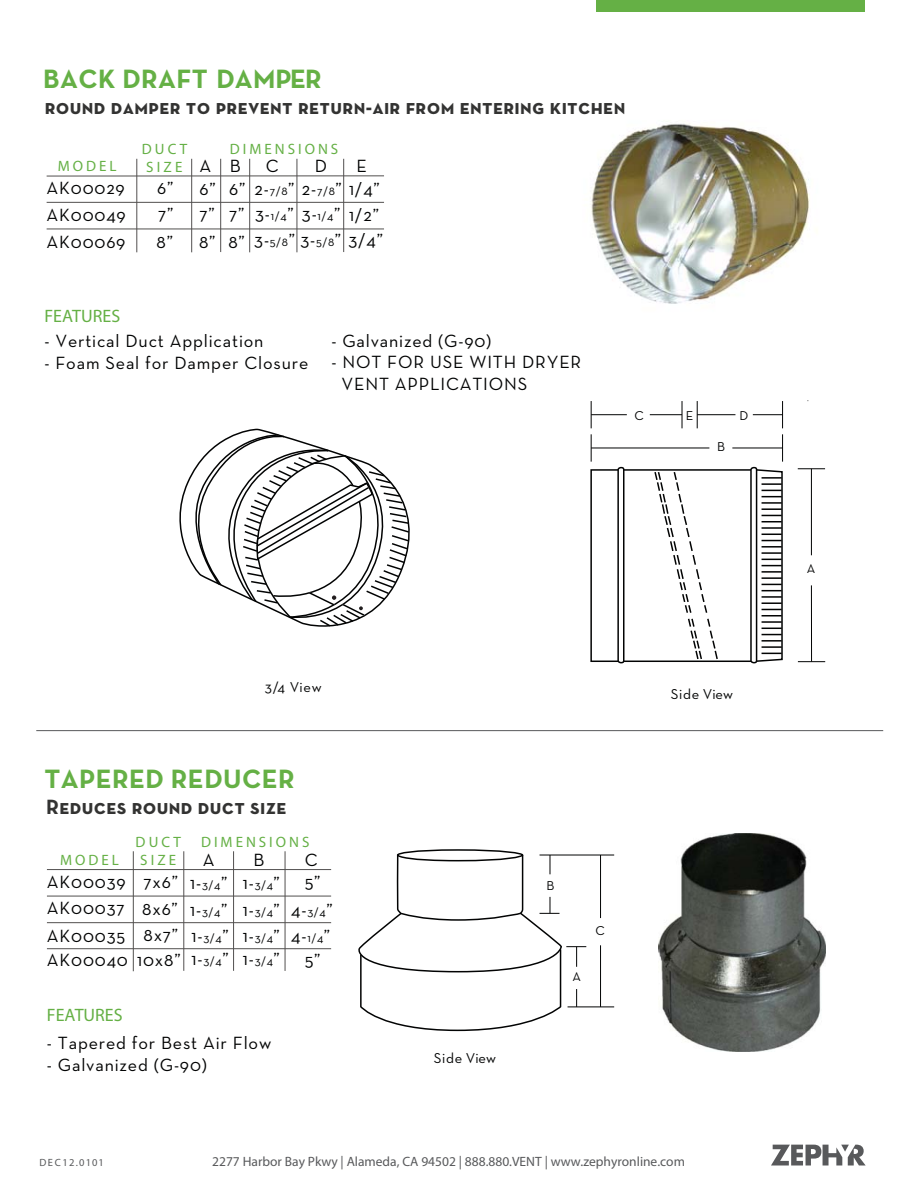
<style>
.page{position:relative;width:918px;height:1188px;background:#fff}
.page>*{position:absolute;margin:0;border:0;box-sizing:border-box;transform-origin:0 0}
.t1{font:27px "Neutra Text Bold SC";letter-spacing:.015em;color:#65b045}
.t2{font:21px "Neutra Text Bold SC";letter-spacing:.015em;color:#333332}
.t3{font:18px/27px "Neutra Text";letter-spacing:.045em;color:#020303}
.t4{font:600 18px "Sentinel";color:#65b045}
.t5{font:15px/18px "Sentinel";letter-spacing:.2em;color:#65b045;text-align:center}
.t6{font:14.55px "Neutra Text";letter-spacing:.025em;color:#020303}
.t7{font:14.55px "Neutra Text";letter-spacing:.045em;color:#020303}
.t8{font:13.5px "Sentinel";color:#58595b}
.t9{font:13.05px "Neutra Text";color:#020303}
.t10{font:10.5px "Sentinel";letter-spacing:.125em;color:#58595b}
.s1{font-size:12px}
</style>
<div class="page">
<svg style="left:771px;top:1145px;width:94px;height:21px"></svg>
<div style="left:596px;top:0;width:269px;height:11px;background:#65b045"></div>
<hr style="left:191px;top:159px;width:1px;height:93px;background:#52504f">
<hr style="left:47px;top:175px;width:337px;height:1px;background:#52504f">
<hr style="left:47px;top:202px;width:337px;height:1px;background:#52504f">
<hr style="left:47px;top:229px;width:337px;height:1px;background:#52504f">
<hr style="left:220px;top:159px;width:1px;height:93px;background:#52504f">
<hr style="left:249px;top:159px;width:1px;height:93px;background:#52504f">
<hr style="left:297px;top:159px;width:1px;height:93px;background:#52504f">
<hr style="left:343px;top:159px;width:1px;height:93px;background:#52504f">
<hr style="left:136px;top:159px;width:1px;height:93px;background:#52504f">
<svg style="left:179px;top:430px;width:231px;height:197px"></svg>
<svg style="left:798px;top:468px;width:27px;height:1px"></svg>
<svg style="left:798px;top:661px;width:27px;height:1px"></svg>
<hr style="left:811px;top:469px;width:1px;height:86px;background:#020303">
<hr style="left:811px;top:585px;width:1px;height:77px;background:#020303">
<svg style="left:590px;top:434px;width:194px;height:230px"></svg>
<hr style="left:732px;top:448px;width:51px;height:1px;background:#020303">
<hr style="left:591px;top:448px;width:118px;height:1px;background:#020303">
<svg style="left:782px;top:401px;width:1px;height:27px"></svg>
<svg style="left:591px;top:401px;width:1px;height:27px"></svg>
<hr style="left:753px;top:414px;width:30px;height:1px;background:#020303">
<svg style="left:682px;top:401px;width:1px;height:27px"></svg>
<hr style="left:650px;top:414px;width:32px;height:1px;background:#020303">
<hr style="left:591px;top:414px;width:36px;height:1px;background:#020303">
<svg style="left:697px;top:401px;width:1px;height:27px"></svg>
<hr style="left:697px;top:414px;width:38px;height:1px;background:#020303">
<hr style="left:36px;top:730px;width:847px;height:1px;background:#58595b">
<div style="left:397px;top:849px;width:126px;height:12px;border:2px solid #020303;border-radius:50%"></div>
<hr style="left:568px;top:1007px;width:46px;height:1px;background:#020303">
<hr style="left:540px;top:855px;width:74px;height:1px;background:#020303">
<hr style="left:600px;top:945px;width:1px;height:62px;background:#020303">
<hr style="left:600px;top:855px;width:1px;height:63px;background:#020303">
<svg style="left:358px;top:854px;width:228px;height:178px"></svg>
<hr style="left:183px;top:851px;width:1px;height:120px;background:#52504f">
<hr style="left:47px;top:869px;width:284px;height:1px;background:#52504f">
<hr style="left:47px;top:896px;width:284px;height:1px;background:#52504f">
<hr style="left:47px;top:922px;width:284px;height:1px;background:#52504f">
<hr style="left:233px;top:851px;width:1px;height:120px;background:#52504f">
<hr style="left:285px;top:851px;width:1px;height:120px;background:#52504f">
<hr style="left:47px;top:948px;width:284px;height:1px;background:#52504f">
<hr style="left:133px;top:851px;width:1px;height:120px;background:#52504f">
<img style="left:591px;top:123px;width:219px;height:181px">
<img style="left:659px;top:834px;width:166px;height:217px">
<h1 class="t1" style="left:43px;top:63px;width:280px">BACK DRAFT DAMPER</h1>
<p class="t2" style="left:45px;top:94px;width:582px">round damper to prevent return-air from entering kitchen</p>
<p class="t5" style="left:58px;top:157px;width:60px">MODEL</p>
<p class="t3" style="left:47px;top:175px;width:81px;text-align:justify">AK00029<br>AK00049<br>AK00069</p>
<p class="t5" style="left:142px;top:140px;width:47px">DUCT<br>SIZE</p>
<p class="t5" style="left:230px;top:140px;width:110px">DIMENSIONS</p>
<p class="t3" style="left:199px;top:152px;width:43px">A B</p>
<p class="t3" style="left:266px;top:152px;width:15px">C</p>
<p class="t3" style="left:315px;top:152px;width:14px">D</p>
<p class="t3" style="left:356px;top:152px;width:12px">E</p>
<p class="t3" style="left:157px;top:175px;width:18px;line-height:25.7px">6”<br>7”</p>
<p class="t3" style="left:156px;top:228px;width:18px">8”</p>
<p class="t3" style="left:199px;top:175px;width:186px;line-height:26px">6” 6” 2-<span class="s1">7/8</span>” 2-<span class="s1">7/8</span>” 1/4”<br>7” 7” 3-<span class="s1">1/4</span>” 3-<span class="s1">1/4</span>” 1/2”<br>8” 8” 3-<span class="s1">5/8</span>” 3-<span class="s1">5/8</span>” 3/4”</p>
<p class="t4" style="left:44px;top:305px;width:77px">FEATURES</p>
<p class="t3" style="left:44px;top:328px;width:221px">- Vertical Duct Application</p>
<p class="t3" style="left:44px;top:349px;width:265px">- Foam Seal for Damper Closure</p>
<p class="t3" style="left:331px;top:327px;width:162px">- Galvanized (G-90)</p>
<p class="t3" style="left:342px;top:351px;width:241px;line-height:21.6px;text-indent:-10px">- NOT FOR USE WITH DRYER<br>VENT APPLICATIONS</p>
<p class="t9" style="left:634px;top:408px;width:11px">C</p>
<p class="t9" style="left:686px;top:408px;width:9px">E</p>
<p class="t9" style="left:740px;top:408px;width:10px">D</p>
<p class="t9" style="left:717px;top:439px;width:9px">B</p>
<p class="t7" style="left:265px;top:678px;width:58px">3/4 View</p>
<h1 class="t1" style="left:44px;top:763px;width:252px">TAPERED REDUCER</h1>
<p class="t2" style="left:46px;top:795px;width:242px">Reduces round duct size</p>
<p class="t5" style="left:60px;top:851px;width:60px">MODEL</p>
<p class="t3" style="left:47px;top:868px;width:80px;text-align:justify">AK00039<br>AK00037<br>AK00035</p>
<p class="t3" style="left:47px;top:946px;width:82px">AK00040</p>
<p class="t5" style="left:135px;top:833px;width:47px">DUCT<br>SIZE</p>
<p class="t5" style="left:201px;top:833px;width:110px">DIMENSIONS</p>
<p class="t3" style="left:203px;top:847px;width:13px">A</p>
<p class="t3" style="left:254px;top:846px;width:12px">B</p>
<p class="t3" style="left:305px;top:846px;width:15px">C</p>
<p class="t3" style="left:142px;top:868px;width:38px;line-height:26.5px;text-align:justify">7x6” 8x6” 8x7”</p>
<p class="t3" style="left:190px;top:869px;width:91px">1-<span class="s1">3/4</span>” 1-<span class="s1">3/4</span>”</p>
<p class="t3" style="left:291px;top:868px;width:43px;text-align:center">5”<br>4-<span class="s1">3/4</span>”<br>4-<span class="s1">1/4</span>”</p>
<p class="t3" style="left:137px;top:946px;width:45px">10x8”</p>
<p class="t3" style="left:305px;top:946px;width:17px">5”</p>
<p class="t3" style="left:190px;top:897px;width:91px;line-height:26.2px">1-<span class="s1">3/4</span>” 1-<span class="s1">3/4</span>”<br>1-<span class="s1">3/4</span>” 1-<span class="s1">3/4</span>”</p>
<p class="t3" style="left:192px;top:945px;width:90px">1-<span class="s1">3/4</span>” 1-<span class="s1">3/4</span>”</p>
<p class="t4" style="left:47px;top:1004px;width:77px">FEATURES</p>
<p class="t3" style="left:47px;top:1030px;width:226px">- Tapered for Best Air Flow</p>
<p class="t3" style="left:47px;top:1051px;width:162px">- Galvanized (G-90)</p>
<p class="t6" style="left:671px;top:686px;width:64px">Side View</p>
<p class="t6" style="left:434px;top:1049px;width:64px">Side View</p>
<p class="t9" style="left:546px;top:878px;width:9px">B</p>
<p class="t9" style="left:573px;top:969px;width:10px">A</p>
<p class="t9" style="left:595px;top:923px;width:11px">C</p>
<p class="t10" style="left:39px;top:1157px;width:66px">DEC12.0101</p>
<p class="t8" style="left:212px;top:1153px;width:474px">2277 Harbor Bay Pkwy | Alameda, CA 94502 | 888.880.VENT | www.zephyronline.com</p>
<p class="t9" style="left:807px;top:561px;width:10px">A</p>
</div>
